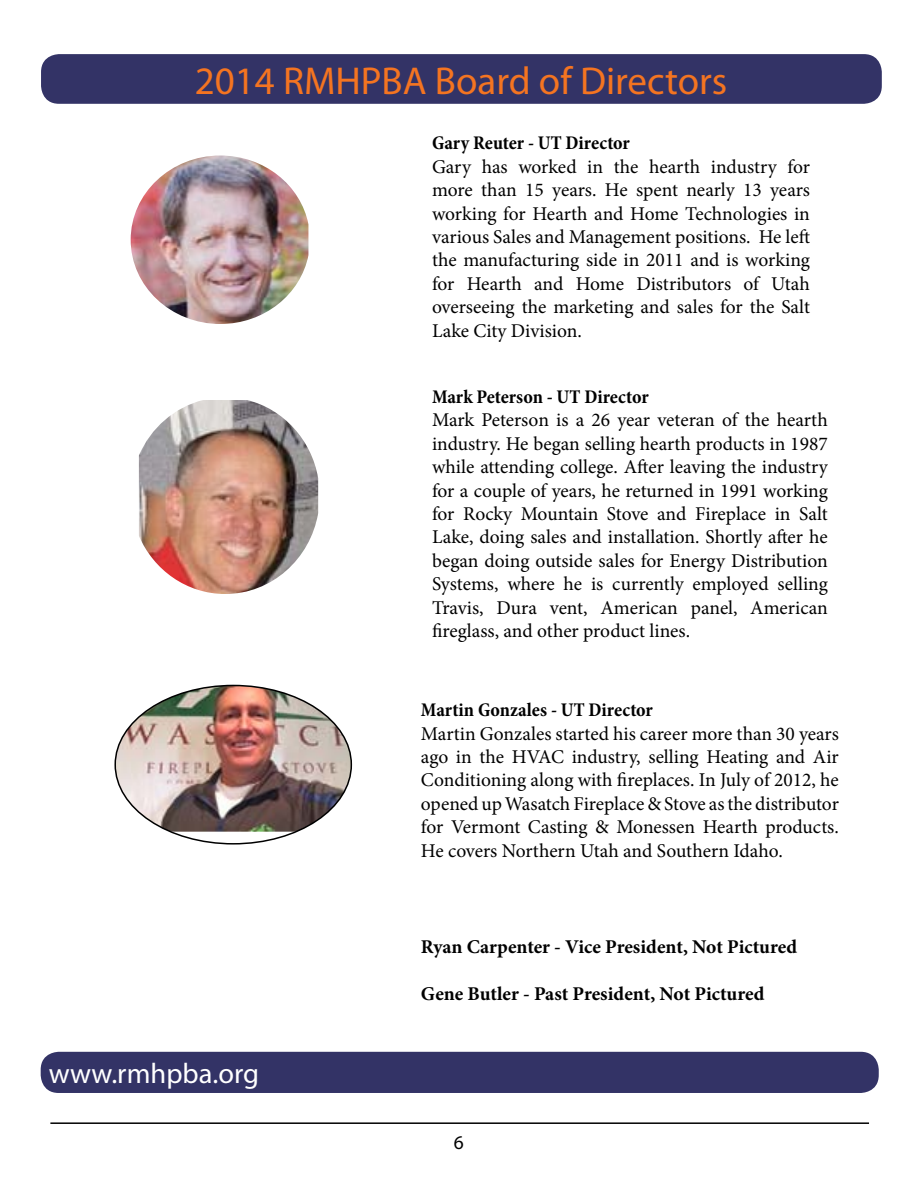
<style>
.page{position:relative;width:918px;height:1188px;background:#fff}
.page>*{position:absolute;margin:0;border:0;box-sizing:border-box;transform-origin:0 0}
.t1{font:39px "Myriad Pro";color:#f47421}
.t2{font:28.5px "Myriad Pro";color:#fff}
.t3{font:19.5px/23.4px "Minion Pro";color:#000;text-align:justify}
.t4{font:700 19.5px "Minion Pro";letter-spacing:-.005em;color:#000}
.t5{font:700 condensed 19.5px "Minion Pro";color:#000}
.t6{font:19.5px "Myriad Pro";color:#000}
</style>
<div class="page">
<hr style="left:50px;top:1122px;width:819px;height:2px;background:#000">
<div style="left:41px;top:54px;width:841px;height:50px;background:#336;border-radius:18px"></div>
<img style="left:139px;top:400px;width:179px;height:194px">
<img style="left:131px;top:156px;width:177px;height:168px">
<img style="left:117px;top:685px;width:234px;height:147px">
<div style="left:41px;top:1052px;width:838px;height:41px;background:#336;border-radius:18px"></div>
<h1 class="t1" style="left:195px;top:56px;width:534px">2014 RMHP BA Board of Directors</h1>
<p class="t5" style="left:432px;top:130px;width:199px">Gary Reuter - UT Director</p>
<p class="t3" style="left:432px;top:155px;width:380px">Gary has worked in the hearth industry for more than 15 years. He spent nearly 13 years working for Hearth and Home Technologies in various Sales and Management positions. He left the manufacturing side in 2011 and is working for Hearth and Home Distributors of Utah overseeing the marketing and sales for the Salt Lake City Division.</p>
<p class="t5" style="left:432px;top:383px;width:218px">Mark Peterson - UT Director</p>
<p class="t3" style="left:432px;top:409px;width:397px">Mark Peterson is a 26 year veteran of the hearth industry. He began selling hearth products in 1987 while attending college. After leaving the industry for a couple of years, he returned in 1991 working for Rocky Mountain Stove and Fireplace in Salt Lake, doing sales and installation. Shortly after he began doing outside sales for Energy Distribution Systems, where he is currently employed selling Travis, Dura vent, American panel, American fireglass, and other product lines.</p>
<p class="t5" style="left:421px;top:697px;width:234px">Martin Gonzales - UT Director</p>
<p class="t3" style="left:421px;top:722px;width:419px">Martin Gonzales started his career more than 30 years ago in the HVAC industry, selling Heating and Air Conditioning along with fireplaces. In July of 2012, he opened up Wasatch Fireplace &amp; Stove as the distributor for Vermont Casting &amp; Monessen Hearth products.<br>He covers Northern Utah and Southern Idaho.</p>
<h2 class="t2" style="left:49px;top:1056px;width:212px">www.rmhpba.org</h2>
<p class="t4" style="left:421px;top:933px;width:378px">Ryan Carpenter - Vice President, Not Pictured</p>
<p class="t4" style="left:421px;top:980px;width:345px">Gene Butler - Past President, Not Pictured</p>
<p class="t6" style="left:454px;top:1130px;width:12px">6</p>
</div>
